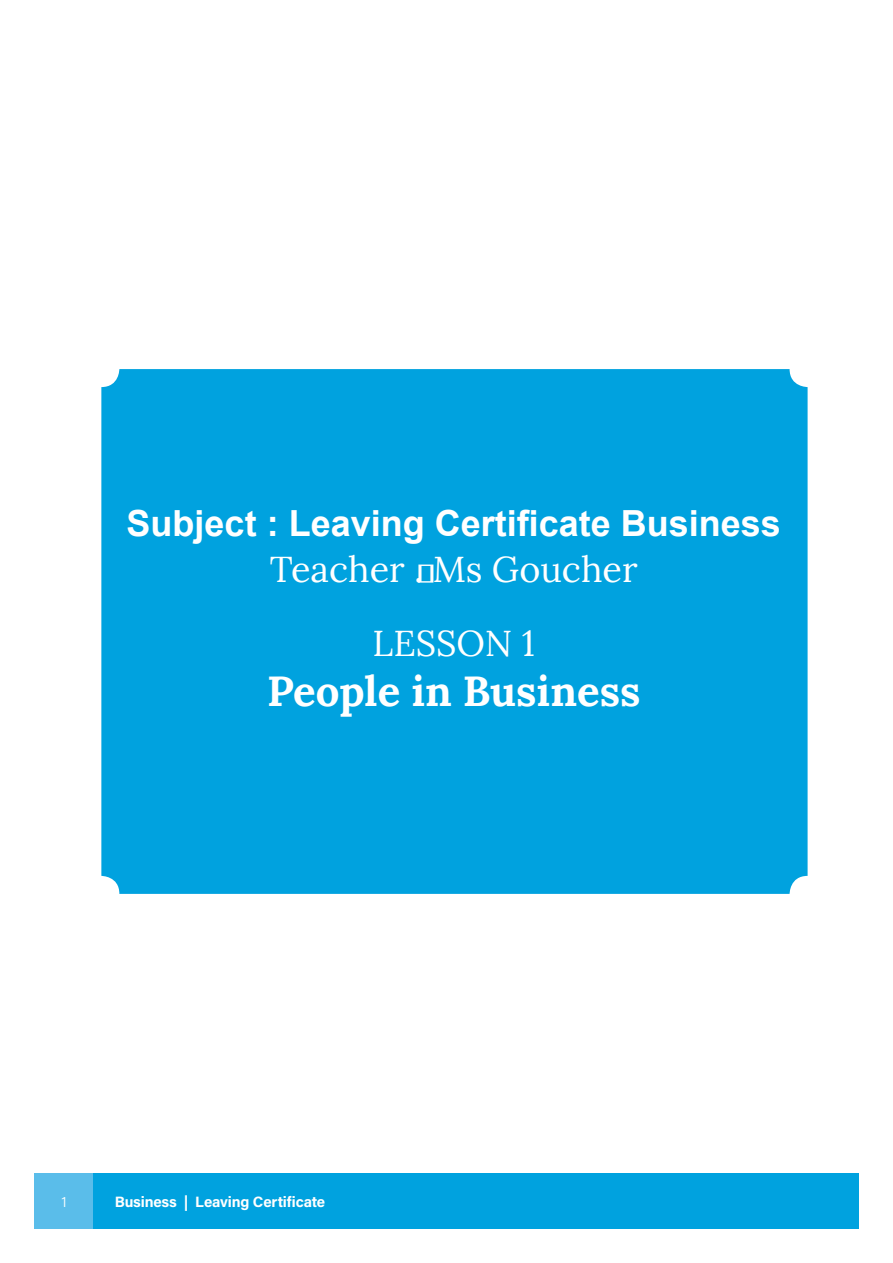
<style>
.page{position:relative;width:893px;height:1263px;background:#fff}
.page>*{position:absolute;margin:0;border:0;box-sizing:border-box;transform-origin:0 0}
.t1{font:42px "Lora";color:#fff}
.aril{font:700 36px "Arial";color:#fff}
.t2{font:36px "Lora";color:#fff}
.t3{font:700 15px "Acumin Pro";letter-spacing:-.01em;color:#fff}
.t4{font:300 15px "Acumin Pro";color:#fff}
</style>
<div class="page">
<div style="left:34px;top:1174px;width:67px;height:55px;background:#5abdea"></div>
<div style="left:94px;top:1174px;width:765px;height:55px;background:#00a2df"></div>
<div style="left:101px;top:369px;width:707px;height:525px;background:#00a2df;border-radius:18px"></div>
<p class="aril" style="left:127px;top:498px;width:656px">Subject : Leaving Certificate Business</p>
<p class="t2" style="left:270px;top:542px;width:369px">Teacher : Ms Goucher</p>
<p class="t2" style="left:373px;top:616px;width:164px">LESSON 1</p>
<p class="t1" style="left:267px;top:660px;width:375px">People in Business</p>
<p class="t4" style="left:61px;top:1192px;width:7px">1</p>
<p class="t3" style="left:115px;top:1191px;width:212px">Business | Leaving Certificate</p>
</div>
